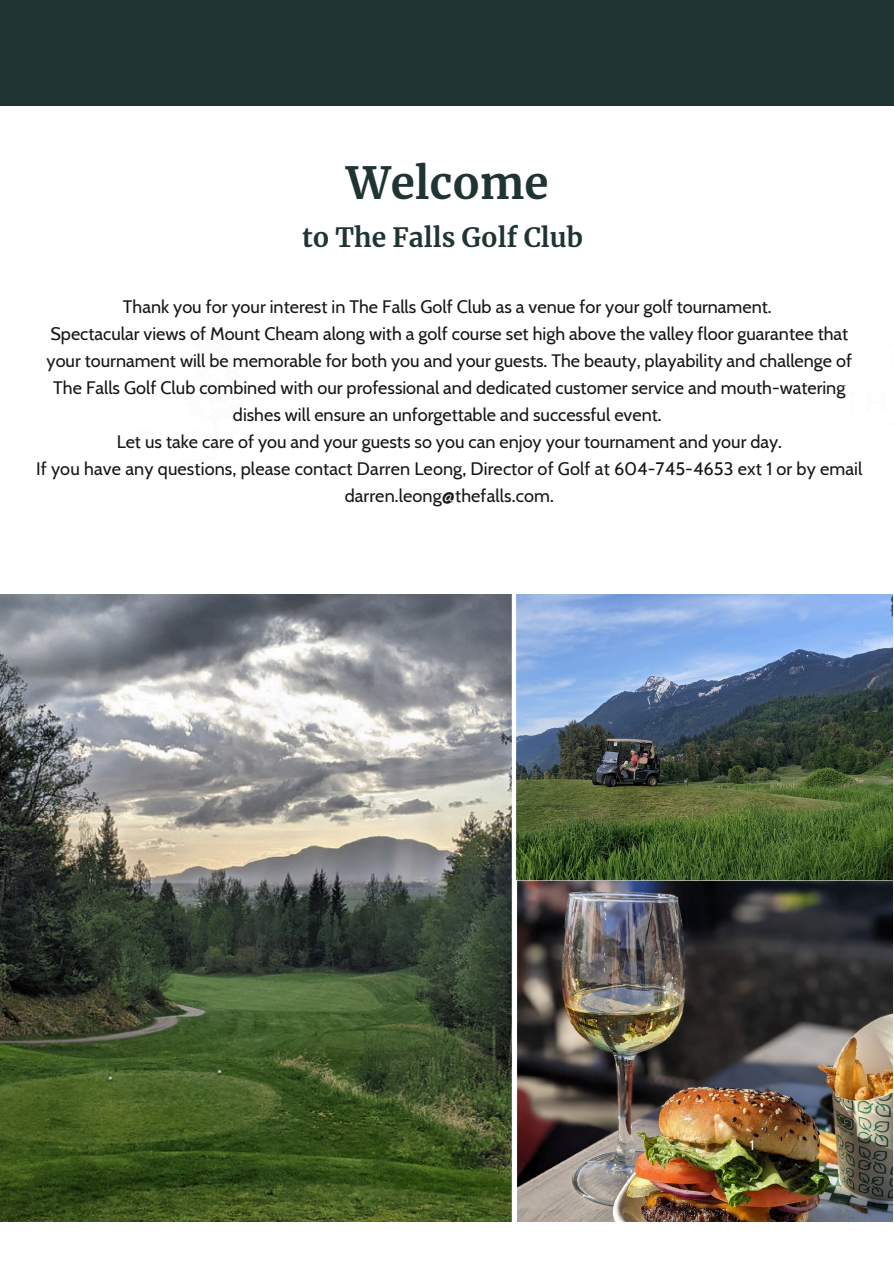
<style>
.page{position:relative;width:894px;height:1264px;background:#fff}
.page>*{position:absolute;margin:0;border:0;box-sizing:border-box;transform-origin:0 0}
.t1{font:700 43.8px "Merriweather";color:#1f3433}
.t2{font:700 26.25px "Merriweather";color:#1f3433}
.t3{font:18px/27px "Cabin";color:#171615;text-align:center}
.t4{font:13.65px "Cabin";color:#fff}
</style>
<div class="page">
<div style="left:0;top:0;width:892px;height:105px;background:#1f3433"></div>
<img style="left:0;top:594px;width:892px;height:627px">
<p class="t1" style="left:346px;top:156px;width:204px">Welcome</p>
<p class="t2" style="left:302px;top:221px;width:282px">to The Falls Golf Club</p>
<p class="t3" style="left:123px;top:293px;width:650px">Thank you for your interest in The Falls Golf Club as a venue for your golf tournament.</p>
<p class="t3" style="left:50px;top:320px;width:799px">Spectacular views of Mount Cheam along with a golf course set high above the valley floor guarantee that</p>
<p class="t3" style="left:47px;top:347px;width:806px">your tournament will be memorable for both you and your guests. The beauty, playability and challenge of<br>The Falls Golf Club combined with our professional and dedicated customer service and mouth-watering dishes will ensure an unforgettable and successful event.</p>
<p class="t3" style="left:117px;top:428px;width:666px">Let us take care of you and your guests so you can enjoy your tournament and your day.</p>
<p class="t3" style="left:36px;top:455px;width:827px">If you have any questions, please contact Darren Leong, Director of Golf at 604-745-4653 ext 1 or by email darren.leong@thefalls.com.</p>
<p class="t4" style="left:749px;top:1137px;width:6px">1</p>
</div>
